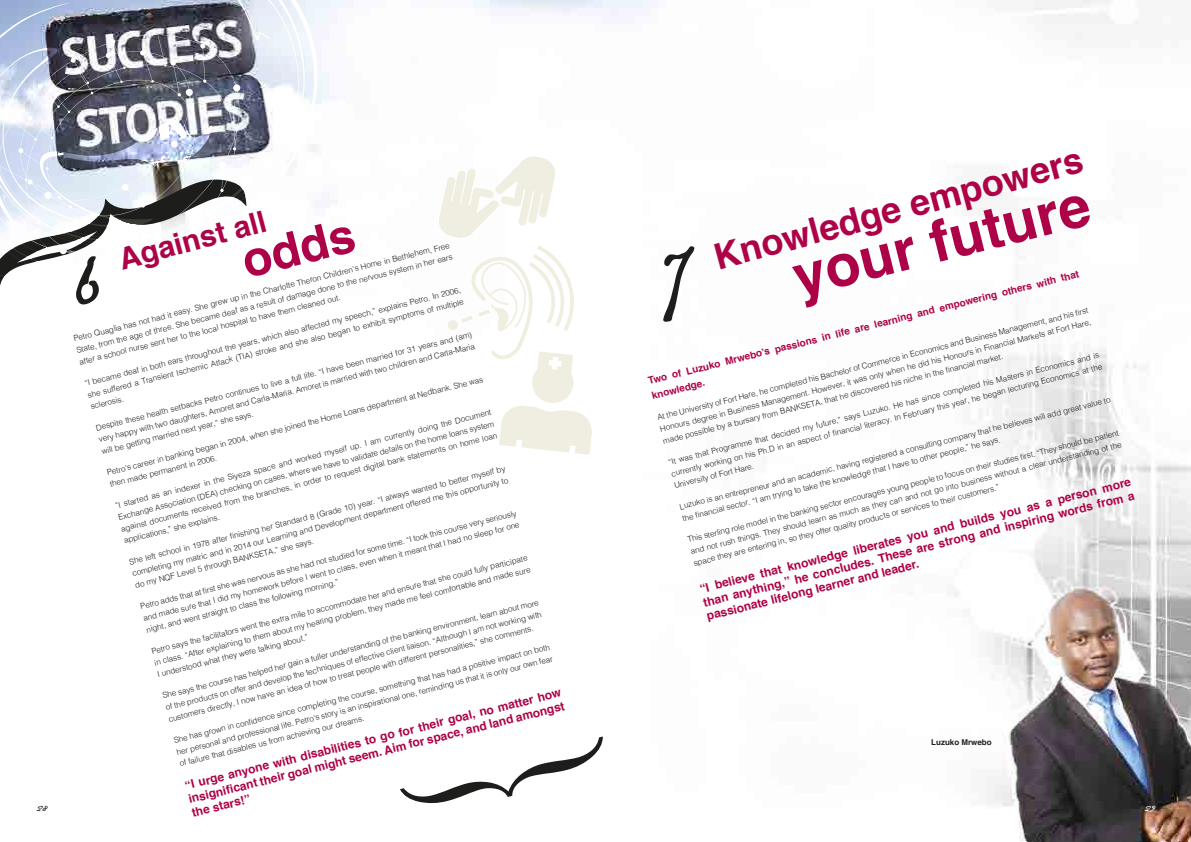
<style>
.page{position:relative;width:1191px;height:842px;background:#fff}
.page>*{position:absolute;margin:0;border:0;box-sizing:border-box;transform-origin:0 0}
.t1{font:700 57.6px "Helvetica";color:#ad0248}
.t2{font:700 48px "Helvetica";color:#ad0248}
.t3{font:700 36px "Helvetica";color:#ad0248}
.t4{font:700 30px "Helvetica";color:#ad0248}
.t5{font:700 12px/14px "Helvetica";color:#ad0248;text-align:justify}
.t6{font:700 10px/15px "Helvetica";color:#ad0248}
.t7{font:9px "Jane Austen";color:#1d1d1b}
.t8{font:9px "Jane Austen";color:#fff}
.t9{font:300 8px/12px "Helvetica";color:#1d1d1b;text-align:justify}
.t10{font:700 8px "Helvetica";color:#1d1d1b}
</style>
<div class="page">
<img style="left:317px;top:0;width:874px;height:842px">
<svg style="left:400px;top:736px;width:203px;height:68px"></svg>
<svg style="left:437px;top:155px;width:119px;height:84px"></svg>
<svg style="left:447px;top:245px;width:146px;height:210px"></svg>
<svg style="left:0;top:0;width:317px;height:206px"></svg>
<svg style="left:0;top:35px;width:240px;height:143px"></svg>
<svg style="left:0;top:178px;width:246px;height:108px"></svg>
<svg style="left:643px;top:245px;width:72px;height:78px"></svg>
<h3 class="t3" style="left:707px;top:229px;width:382px;rotate:-15deg">Knowledge empowers</h3>
<h1 class="t1" style="left:782px;top:232px;width:306px;rotate:-14deg">your future</h1>
<h3 class="t4" style="left:113px;top:236px;width:153px;rotate:-15deg">Against all</h3>
<h2 class="t2" style="left:233px;top:224px;width:116px;rotate:-14deg">odds</h2>
<p class="t9" style="left:72px;top:332px;width:389px;rotate:-14deg">Petro Quaglia has not had it easy. She grew up in the Charlotte Theron Children’s Home in Bethlehem, Free State, from the age of three. She became deaf as a result of damage done to the nervous system in her ears after a school nurse sent her to the local hospital to have them cleaned out.</p>
<p class="t6" style="left:646px;top:374px;width:445px;rotate:-14deg">Two of Luzuko Mrwebo’s passions in life are learning and empowering others with that knowledge.</p>
<p class="t9" style="left:83px;top:377px;width:389px;rotate:-14deg">“I became deaf in both ears throughout the years, which also affected my speech,” explains Petro. In 2006, she suffered a Transient Ischemic Attack (TIA) stroke and she also began to exhibit symptoms of multiple sclerosis.</p>
<p class="t9" style="left:656px;top:411px;width:445px;rotate:-14deg">At the University of Fort Hare, he completed his Bachelor of Commerce in Economics and Business Management, and his fi rst Honours degree in Business Management. However, it was only when he did his Honours in Financial Markets at Fort Hare, made possible by a bursary from BANKSETA, that he discovered his niche in the fi nancial market.</p>
<p class="t9" style="left:94px;top:421px;width:389px;rotate:-14deg">Despite these health setbacks Petro continues to live a full life. “I have been married for 31 years and (am) very happy with two daughters, Amoret and Carla-Maria. Amoret is married with two children and Carla-Maria will be getting married next year,” she says.</p>
<p class="t9" style="left:667px;top:456px;width:445px;rotate:-14deg">“It was that Programme that decided my future,” says Luzuko. He has since completed his Masters in Economics and is currently working on his Ph.D in an aspect of fi nancial literacy. In February this year, he began lecturing Economics at the University of Fort Hare.</p>
<p class="t9" style="left:106px;top:466px;width:389px;rotate:-14deg">Petro’s career in banking began in 2004, when she joined the Home Loans department at Nedbank. She was then made permanent in 2006.</p>
<p class="t9" style="left:678px;top:500px;width:445px;rotate:-14deg">Luzuko is an entrepreneur and an academic, having registered a consulting company that he believes will add great value to the fi nancial sector. “I am trying to take the knowledge that I have to other people,” he says.</p>
<p class="t9" style="left:114px;top:499px;width:389px;rotate:-14deg">“I started as an indexer in the Siyeza space and worked myself up. I am currently doing the Document Exchange Association (DEA) checking on cases, where we have to validate details on the home loans system against documents received from the branches, in order to request digital bank statements on home loan applications,” she explains.</p>
<p class="t9" style="left:686px;top:533px;width:445px;rotate:-14deg">This sterling role model in the banking sector encourages young people to focus on their studies fi rst. “They should be patient and not rush things. They should learn as much as they can and not go into business without a clear understanding of the space they are entering in, so they offer quality products or services to their customers.”</p>
<p class="t9" style="left:128px;top:555px;width:389px;rotate:-14deg">She left school in 1978 after fi nishing her Standard 8 (Grade 10) year. “I always wanted to better myself by completing my matric and in 2014 our Learning and Development department offered me this opportunity to do my NQF Level 5 through BANKSETA,” she says.</p>
<h3 class="t5" style="left:698px;top:582px;width:445px;rotate:-14deg">“I believe that knowledge liberates you and builds you as a person more than anything,” he concludes. These are strong and inspiring words from a passionate lifelong learner and leader.</h3>
<p class="t9" style="left:139px;top:600px;width:389px;rotate:-14deg">Petro adds that at fi rst she was nervous as she had not studied for some time. “I took this course very seriously and made sure that I did my homework before I went to class, even when it meant that I had no sleep for one night, and went straight to class the following morning.”</p>
<p class="t9" style="left:150px;top:645px;width:389px;rotate:-14deg">Petro says the facilitators went the extra mile to accommodate her and ensure that she could fully participate in class. “After explaining to them about my hearing problem, they made me feel comfortable and made sure I understood what they were talking about.”</p>
<p class="t9" style="left:161px;top:689px;width:389px;rotate:-14deg">She says the course has helped her gain a fuller understanding of the banking environment, learn about more of the products on offer and develop the techniques of effective client liaison. “Although I am not working with customers directly, I now have an idea of how to treat people with different personalities,” she comments.</p>
<p class="t9" style="left:172px;top:734px;width:389px;rotate:-14deg">She has grown in confi dence since completing the course, something that has had a positive impact on both her personal and professional life. Petro’s story is an inspirational one, reminding us that it is only our own fear of failure that disables us from achieving our dreams.</p>
<h3 class="t5" style="left:184px;top:779px;width:389px;rotate:-14deg">“I urge anyone with disabilities to go for their goal, no matter how insignifi cant their goal might seem. Aim for space, and land amongst the stars!”</h3>
<p class="t10" style="left:931px;top:736px;width:62px">Luzuko Mrwebo</p>
<p class="t7" style="left:36px;top:803px;width:13px">28</p>
<p class="t8" style="left:1144px;top:803px;width:12px">29</p>
</div>
